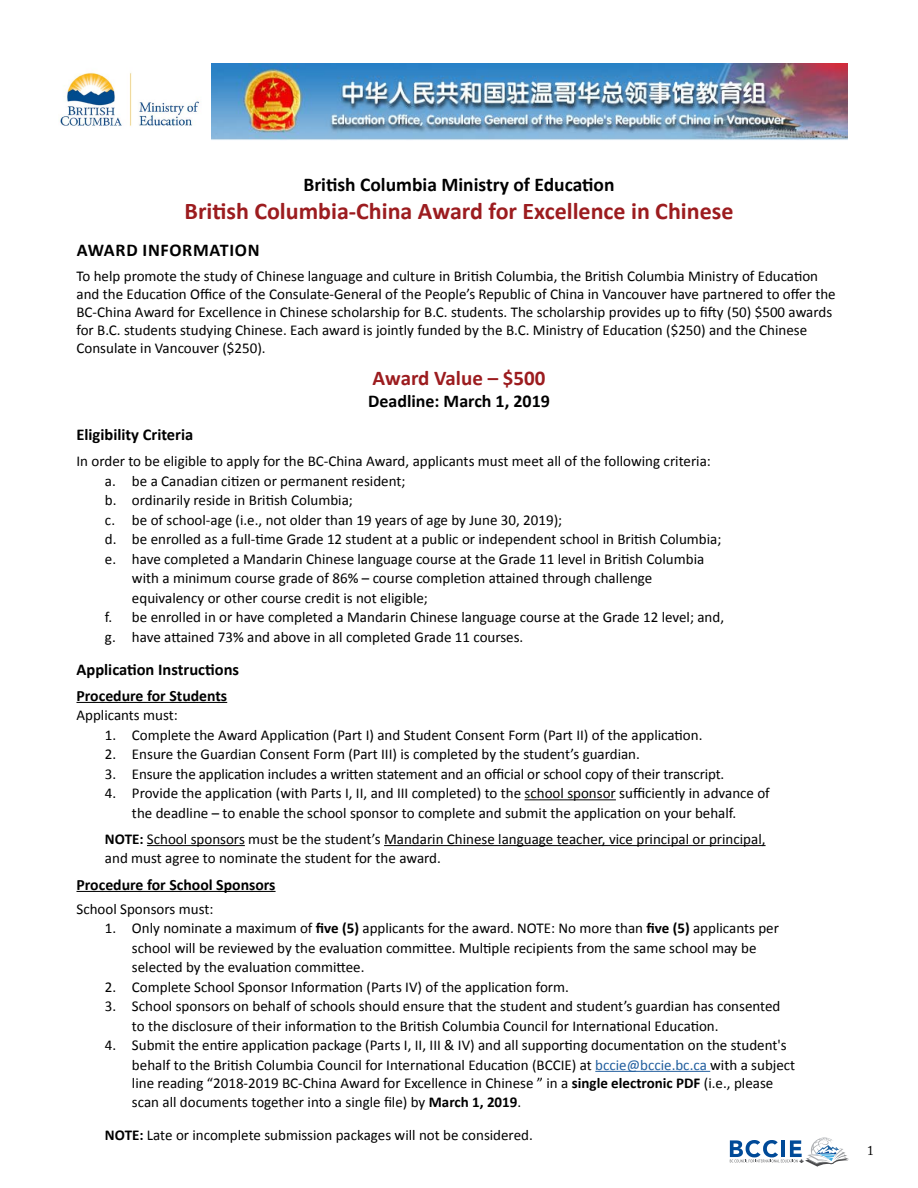
<style>
.page{position:relative;width:918px;height:1188px;background:#fff}
.page>*{position:absolute;margin:0;border:0;box-sizing:border-box;transform-origin:0 0}
.t1{font:700 24px "Calibri";color:#9c1c1f}
.t2{font:700 21px "Calibri";color:#9c1c1f}
.t3{font:700 19.5px "Calibri";color:#000}
.t4{font:700 18px "Calibri";color:#000101}
.t5{font:700 18px "Calibri";letter-spacing:.04em;color:#000}
.t6{font:700 16.5px "Calibri";color:#000}
.t7{font:700 15.75px "Calibri";color:#000}
.t8{font:15px/19.5px "Calibri";color:#000}
.t9{font:13.5px "Adobe Caslon Pro";color:#000}
.s1{font-weight:700}
.s2{color:#215e9e}
</style>
<div class="page">
<svg style="left:730px;top:1138px;width:119px;height:29px"></svg>
<img style="left:60px;top:72px;width:139px;height:54px">
<img style="left:212px;top:63px;width:636px;height:77px">
<hr style="left:76px;top:702px;width:151px;height:1px;background:#000">
<hr style="left:525px;top:799px;width:91px;height:1px;background:#000">
<hr style="left:147px;top:845px;width:98px;height:1px;background:#000">
<hr style="left:384px;top:845px;width:382px;height:1px;background:#000">
<hr style="left:76px;top:891px;width:200px;height:1px;background:#000">
<hr style="left:595px;top:1071px;width:115px;height:1px;background:#215e9e">
<h3 class="t3" style="left:303px;top:172px;width:313px">British Columbia Ministry of Education</h3>
<h1 class="t1" style="left:185px;top:196px;width:550px">British Columbia-China Award for Excellence in Chinese</h1>
<p class="t5" style="left:77px;top:239px;width:184px">AWARD INFORMATION</p>
<p class="t8" style="left:76px;top:267px;width:761px;line-height:18px">To help promote the study of Chinese language and culture in British Columbia, the British Columbia Ministry of Education and the Education Office of the Consulate-General of the People’s Republic of China in Vancouver have partnered to offer the BC-China Award for Excellence in Chinese scholarship for B.C. students. The scholarship provides up to fifty (50) $500 awards for B.C. students studying Chinese. Each award is jointly funded by the B.C. Ministry of Education ($250) and the Chinese Consulate in Vancouver ($250).</p>
<h2 class="t2" style="left:373px;top:365px;width:174px">Award Value – $500</h2>
<p class="t4" style="left:368px;top:389px;width:183px">Deadline: March 1, 2019</p>
<p class="t6" style="left:76px;top:424px;width:118px">Eligibility Criteria</p>
<p class="t8" style="left:76px;top:452px;width:636px">In order to be eligible to apply for the BC-China Award, applicants must meet all of the following criteria:</p>
<p class="t8" style="left:105px;top:471px;width:302px">a. be a Canadian citizen or permanent resident;</p>
<p class="t8" style="left:105px;top:491px;width:249px">b. ordinarily reside in British Columbia;</p>
<p class="t8" style="left:105px;top:510px;width:459px">c. be of school-age (i.e., not older than 19 years of age by June 30, 2019);</p>
<p class="t8" style="left:105px;top:530px;width:618px">d. be enrolled as a full-time Grade 12 student at a public or independent school in British Columbia;</p>
<p class="t8" style="left:105px;top:549px;width:601px">e. have completed a Mandarin Chinese language course at the Grade 11 level in British Columbia</p>
<p class="t8" style="left:132px;top:569px;width:522px">with a minimum course grade of 86% – course completion attained through challenge</p>
<p class="t8" style="left:132px;top:588px;width:297px">equivalency or other course credit is not eligible;</p>
<p class="t8" style="left:105px;top:608px;width:621px">f. be enrolled in or have completed a Mandarin Chinese language course at the Grade 12 level; and,</p>
<p class="t8" style="left:105px;top:627px;width:420px">g. have attained 73% and above in all completed Grade 11 courses.</p>
<p class="t6" style="left:76px;top:659px;width:164px">Application Instructions</p>
<p class="t7" style="left:76px;top:685px;width:152px">Procedure for Students</p>
<p class="t8" style="left:76px;top:705px;width:103px">Applicants must:</p>
<p class="t8" style="left:105px;top:725px;width:599px">1. Complete the Award Application (Part I) and Student Consent Form (Part II) of the application.</p>
<p class="t8" style="left:105px;top:744px;width:536px">2. Ensure the Guardian Consent Form (Part III) is completed by the student’s guardian.</p>
<p class="t8" style="left:105px;top:764px;width:621px">3. Ensure the application includes a written statement and an official or school copy of their transcript.</p>
<p class="t8" style="left:105px;top:783px;width:666px;text-align:center">4. Provide the application (with Parts I, II, and III completed) to the school sponsor sufficiently in advance of the deadline – to enable the school sponsor to complete and submit the application on your behalf.</p>
<p class="t8" style="left:105px;top:829px;width:662px"><span class="s1">NOTE:</span> School sponsors must be the student’s Mandarin Chinese language teacher, vice principal or principal, and must agree to nominate the student for the award.</p>
<p class="t7" style="left:76px;top:874px;width:201px">Procedure for School Sponsors</p>
<p class="t8" style="left:76px;top:899px;width:138px">School Sponsors must:</p>
<p class="t8" style="left:132px;top:918px;width:648px;text-indent:-27px">1. Only nominate a maximum of <span class="s1">five (5)</span> applicants for the award. NOTE: No more than <span class="s1">five (5)</span> applicants per school will be reviewed by the evaluation committee. Multiple recipients from the same school may be selected by the evaluation committee.</p>
<p class="t8" style="left:105px;top:977px;width:465px">2. Complete School Sponsor Information (Parts IV) of the application form.</p>
<p class="t8" style="left:132px;top:996px;width:650px;text-indent:-27px">3. School sponsors on behalf of schools should ensure that the student and student’s guardian has consented to the disclosure of their information to the British Columbia Council for International Education.</p>
<p class="t8" style="left:132px;top:1035px;width:665px;text-indent:-27px">4. Submit the entire application package (Parts I, II, III &amp; IV) and all supporting documentation on the student's behalf to the British Columbia Council for International Education (BCCIE) at <span class="s2">bccie@bccie.bc.ca</span> with a subject</p>
<p class="t8" style="left:132px;top:1073px;width:643px">line reading “2018-2019 BC-China Award for Excellence in Chinese ” in a <span class="s1">single electronic PDF</span> (i.e., please scan all documents together into a single file) by <span class="s1">March 1, 2019</span>.</p>
<p class="t8" style="left:105px;top:1125px;width:429px"><span class="s1">NOTE:</span> Late or incomplete submission packages will not be considered.</p>
<p class="t9" style="left:867px;top:1142px;width:8px">1</p>
</div>
